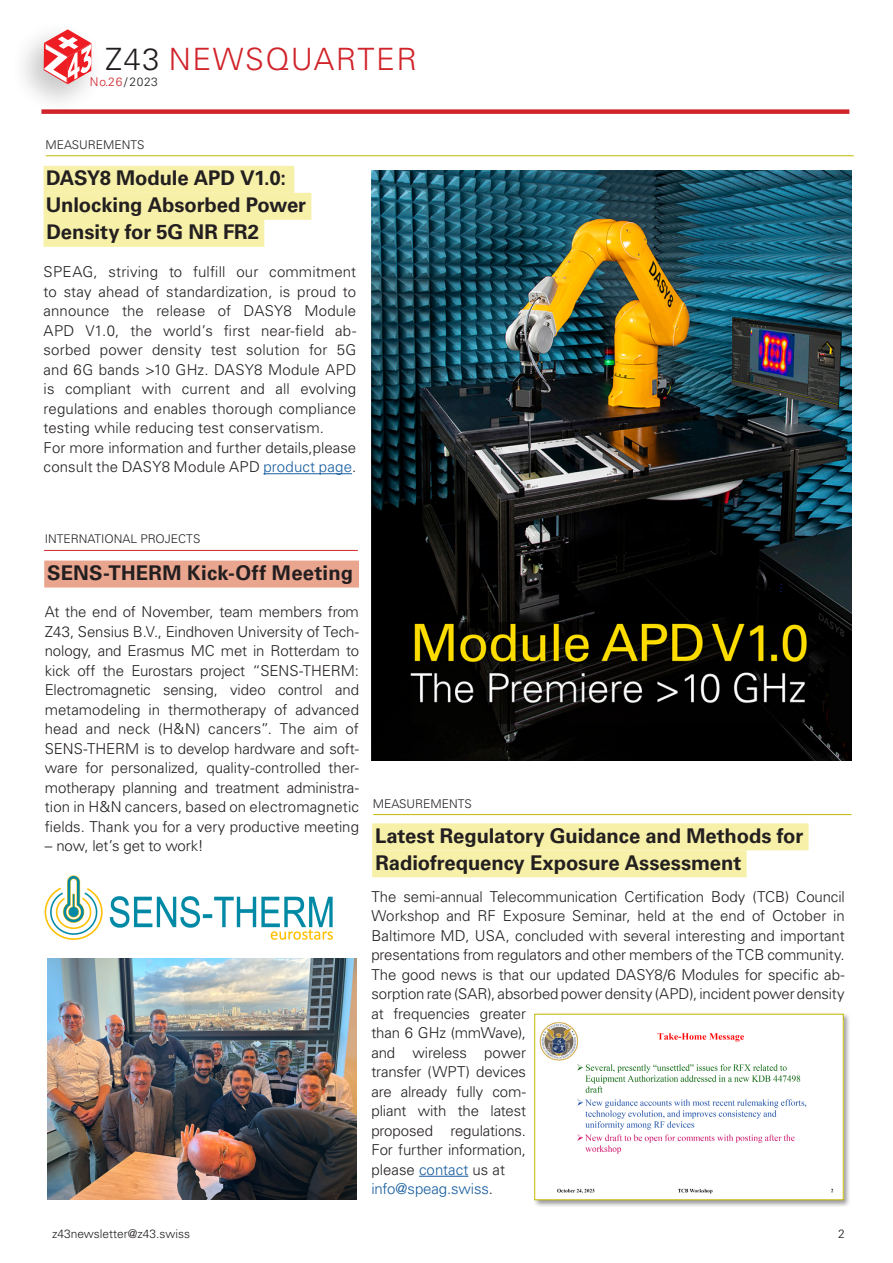
<style>
.page{position:relative;width:893px;height:1263px;background:#fff}
.page>*{position:absolute;margin:0;border:0;box-sizing:border-box;transform-origin:0 0}
.t1{font:300 30.75px "Univers LT Pro 45";letter-spacing:.05em;color:#d1232a}
.highlight_blau{font:700 20.25px/27px "Univers LT Pro 65";letter-spacing:-.005em;color:#231f20}
.t2{font:300 15px/19.5px "Univers LT Pro 45";letter-spacing:-.005em;color:#231f20;text-align:justify}
.t3{font:300 15px "Univers LT Pro 45";letter-spacing:-.01em;color:#175d9e}
.t4{font:300 12px "Univers LT Pro 45";color:#231f20}
.t5{font:300 12px "Univers LT Pro 45";letter-spacing:.05em;color:#d1232a}
.s1{color:#231f20}
.s2{color:#175d9e}
</style>
<div class="page">
<hr style="left:263px;top:473px;width:89px;height:1px;background:#175d9e">
<hr style="left:419px;top:1176px;width:49px;height:1px;background:#175d9e">
<div style="left:44px;top:166px;width:250px;height:27px;background:#f7f0a8"></div>
<div style="left:44px;top:193px;width:267px;height:27px;background:#f7f0a8"></div>
<div style="left:44px;top:220px;width:220px;height:27px;background:#f7f0a8"></div>
<div style="left:372px;top:823px;width:437px;height:27px;background:#f7f0a8"></div>
<div style="left:372px;top:850px;width:375px;height:27px;background:#f7f0a8"></div>
<hr style="left:46px;top:155px;width:808px;height:1px;background:#c5b801">
<hr style="left:373px;top:814px;width:478px;height:1px;background:#c5b801">
<hr style="left:44px;top:550px;width:314px;height:1px;background:#d1232a">
<div style="left:44px;top:560px;width:315px;height:27px;background:#eaa58e"></div>
<img style="left:44px;top:875px;width:289px;height:65px">
<img style="left:47px;top:959px;width:310px;height:241px">
<img style="left:372px;top:171px;width:479px;height:589px">
<div style="left:533px;top:1012px;width:318px;height:195px;background:#231f20;opacity:.45"></div>
<div style="left:535px;top:1014px;width:308px;height:186px;background:#fff"></div>
<img style="left:540px;top:1022px;width:294px;height:172px">
<div style="left:41px;top:109px;width:808px;height:5px;background:#d1232a"></div>
<div style="left:11px;top:19px;width:94px;height:98px;background:#231f20;opacity:.24"></div>
<svg style="left:44px;top:29px;width:47px;height:55px"></svg>
<p class="t1" style="left:105px;top:41px;width:313px"><span class="s1">Z43</span> NEWSQUARTER</p>
<p class="t5" style="left:90px;top:75px;width:70px">No.26<span class="s1">/ 2023</span></p>
<p class="t4" style="left:45px;top:137px;width:101px">MEASUREMENTS</p>
<p class="highlight_blau" style="left:46px;top:165px;width:262px">DASY8 Module APD V1.0:<br>Unlocking Absorbed Power<br>Density for 5G NR FR2</p>
<p class="t2" style="left:44px;top:262px;width:314px">SPEAG, striving to fulfill our commitment to stay ahead of standardization, is proud to announce the release of DASY8 Module APD V1.0, the world’s first near-field ab&shy;sorbed power density test solution for 5G and 6G bands &gt;10 GHz. DASY8 Module APD is compliant with current and all evolving regulations and enables thorough compliance testing while reducing test conservatism.</p>
<p class="t2" style="left:44px;top:438px;width:314px">For more information and further details,please consult the DASY8 Module APD <span class="s2">product page</span>.</p>
<p class="t4" style="left:45px;top:531px;width:157px">INTERNATIONAL PROJECTS</p>
<p class="highlight_blau" style="left:47px;top:559px;width:308px">SENS-THERM Kick-Off Meeting</p>
<p class="t2" style="left:45px;top:602px;width:316px">At the end of November, team members from Z43, Sensius B.V., Eindhoven University of Tech&shy;nology, and Erasmus MC met in Rotterdam to kick off the Eurostars project “SENS-THERM:<br>Electromagnetic sensing, video control and metamodeling in thermotherapy of advanced head and neck (H&amp;N) cancers”. The aim of SENS-THERM is to develop hardware and soft&shy;ware for personalized, quality-controlled ther&shy;motherapy planning and treatment administra&shy;tion in H&amp;N cancers, based on electromagnetic fields. Thank you for a very productive meeting</p>
<p class="t2" style="left:45px;top:836px;width:160px">– now, let’s get to work!</p>
<p class="t4" style="left:373px;top:796px;width:101px">MEASUREMENTS</p>
<p class="highlight_blau" style="left:375px;top:822px;width:430px">Latest Regulatory Guidance and Methods for<br>Radiofrequency Exposure Assessment</p>
<p class="t2" style="left:371px;top:886px;width:475px;text-align:left">The semi-annual Telecommunication Certification Body (TCB) Council Workshop and RF Exposure Seminar, held at the end of October in Baltimore MD, USA, concluded with several interesting and important presentations from regulators and other members of the TCB community.<br>The good news is that our updated DASY8/6 Modules for specific ab&shy;sorption rate (SAR), absorbed power density (APD), incident power density at frequencies greater<br>than 6 GHz (mmWave),<br>and wireless power<br>transfer (WPT) devices<br>are already fully com-<br>pliant with the latest<br>proposed regulations.<br>For further information,<br>please <span class="s2">contact</span> us at</p>
<p class="t3" style="left:371px;top:1180px;width:123px">info@speag.swiss<span class="s1">.</span></p>
<p class="t4" style="left:52px;top:1226px;width:140px">z43newsletter@z43.swiss</p>
<p class="t4" style="left:838px;top:1226px;width:8px">2</p>
</div>
